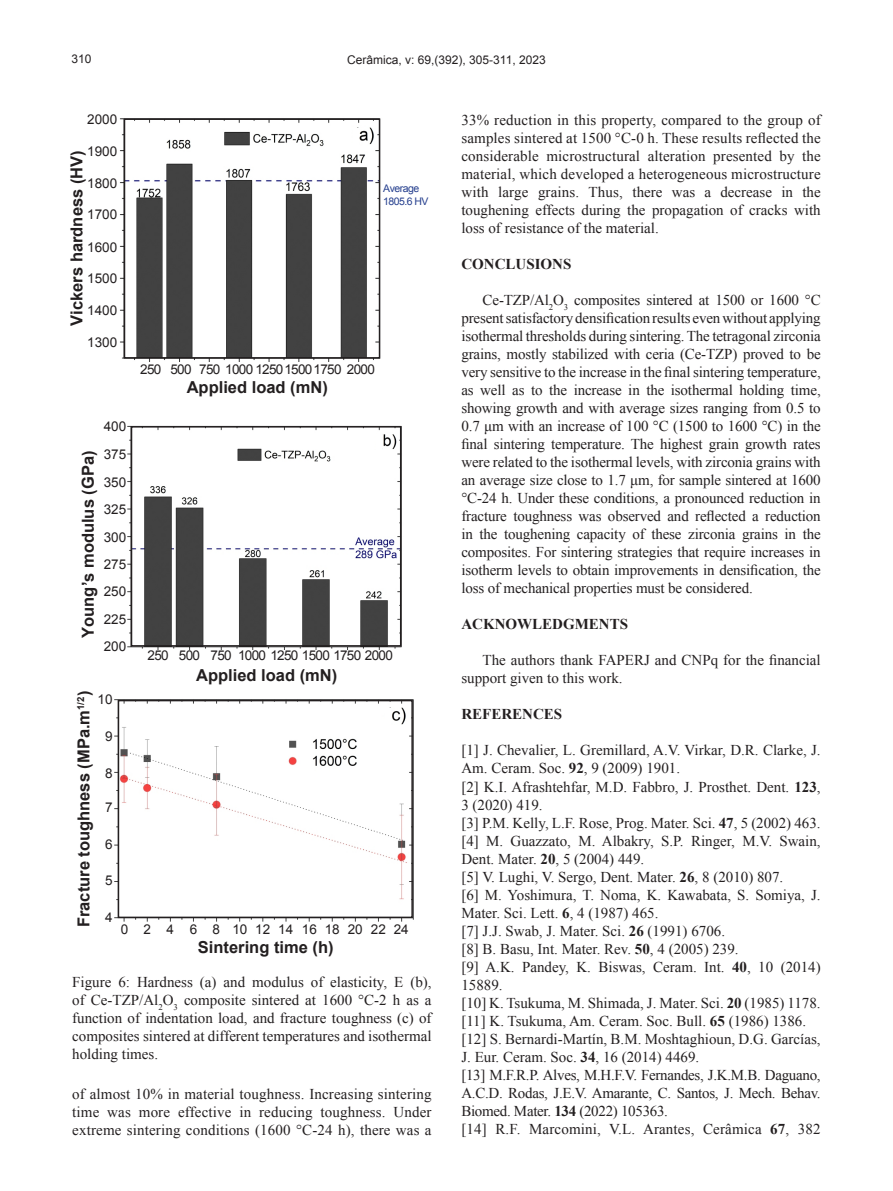
<style>
.page{position:relative;width:893px;height:1191px;background:#fff}
.page>*{position:absolute;margin:0;border:0;box-sizing:border-box;transform-origin:0 0}
.t1{font:700 16.5px "Arial";color:#231f20}
.t2{font:15px/18px "Times New Roman";color:#231f20}
.t3{font:700 15px "Times New Roman";color:#231f20}
.t4{font:13.5px "Arial";color:#231f20}
.t5{font:13.5px "Arial";letter-spacing:-.05em;color:#231f20}
.t6{font:12px "Arial";color:#231f20}
.t7{font:10.5px "Arial";letter-spacing:-.05em;color:#253f8e}
.s1{font-weight:700}
</style>
<div class="page">
<img style="left:128px;top:425px;width:274px;height:224px">
<div style="left:377px;top:434px;width:5px;height:17px;background:#fff"></div>
<div style="left:131px;top:426px;width:270px;height:220px;border:2px solid #231f20"></div>
<img style="left:120px;top:118px;width:261px;height:244px">
<div style="left:353px;top:128px;width:5px;height:17px;background:#fff"></div>
<div style="left:124px;top:118px;width:256px;height:241px;border:2px solid #231f20"></div>
<img style="left:115px;top:699px;width:299px;height:222px">
<div style="left:385px;top:708px;width:6px;height:17px;background:#fff"></div>
<div style="left:118px;top:700px;width:295px;height:218px;border:2px solid #231f20"></div>
<p class="t6" style="left:71px;top:51px;width:22px">310</p>
<p class="t6" style="left:347px;top:52px;width:200px">Cerâmica, v: 69,(392), 305-311, 2023</p>
<p class="t4" style="left:87px;top:110px;width:32px">2000</p>
<p class="t4" style="left:87px;top:142px;width:32px">1900</p>
<p class="t4" style="left:87px;top:174px;width:32px">1800</p>
<p class="t1" style="left:66px;top:326px;width:177px;rotate:-90deg">Vickers hardness (HV)</p>
<p class="t4" style="left:87px;top:206px;width:32px">1700</p>
<p class="t4" style="left:87px;top:238px;width:32px">1600</p>
<p class="t4" style="left:87px;top:270px;width:32px">1500</p>
<p class="t4" style="left:87px;top:301px;width:32px">1400</p>
<p class="t4" style="left:87px;top:334px;width:32px">1300</p>
<p class="t4" style="left:104px;top:417px;width:24px">400</p>
<p class="t4" style="left:104px;top:445px;width:24px">375</p>
<p class="t4" style="left:104px;top:473px;width:24px">350</p>
<p class="t4" style="left:104px;top:500px;width:24px">325</p>
<p class="t4" style="left:104px;top:528px;width:24px">300</p>
<p class="t4" style="left:104px;top:555px;width:24px">275</p>
<p class="t4" style="left:104px;top:582px;width:24px">250</p>
<p class="t4" style="left:104px;top:610px;width:24px">225</p>
<p class="t4" style="left:104px;top:637px;width:24px">200</p>
<p class="t1" style="left:77px;top:638px;width:189px;rotate:-90deg">Young’s modulus (GPa)</p>
<p class="t1" style="left:73px;top:927px;width:238px;rotate:-90deg">Fracture toughness (MPa.m<sup>1/2</sup>)</p>
<p class="t4" style="left:98px;top:690px;width:17px">10</p>
<p class="t4" style="left:105px;top:727px;width:9px">9</p>
<p class="t4" style="left:105px;top:764px;width:9px">8</p>
<p class="t4" style="left:105px;top:798px;width:9px">7</p>
<p class="t4" style="left:105px;top:835px;width:9px">6</p>
<p class="t4" style="left:105px;top:872px;width:9px">5</p>
<p class="t4" style="left:105px;top:908px;width:9px">4</p>
<p class="t4" style="left:121px;top:920px;width:9px">0</p>
<p class="t7" style="left:383px;top:181px;width:37px">Average</p>
<p class="t7" style="left:383px;top:194px;width:47px">1805.6 HV</p>
<p class="t4" style="left:140px;top:360px;width:23px">250</p>
<p class="t4" style="left:170px;top:360px;width:23px">500</p>
<p class="t5" style="left:199px;top:360px;width:177px">750 1000 125015001750 2000</p>
<p class="t1" style="left:187px;top:376px;width:143px">Applied load (mN)</p>
<p class="t4" style="left:148px;top:647px;width:23px">250</p>
<p class="t4" style="left:179px;top:647px;width:23px">500</p>
<p class="t4" style="left:211px;top:647px;width:23px">750</p>
<p class="t5" style="left:238px;top:647px;width:156px">1000 1250 1500 1750 2000</p>
<p class="t1" style="left:196px;top:664px;width:143px">Applied load (mN)</p>
<p class="t4" style="left:143px;top:920px;width:9px">2</p>
<p class="t4" style="left:166px;top:920px;width:9px">4</p>
<p class="t4" style="left:190px;top:920px;width:9px">6</p>
<p class="t4" style="left:212px;top:920px;width:9px">8</p>
<p class="t4" style="left:232px;top:920px;width:17px">10</p>
<p class="t4" style="left:255px;top:920px;width:17px">12</p>
<p class="t4" style="left:278px;top:920px;width:17px">14</p>
<p class="t4" style="left:302px;top:920px;width:17px">16</p>
<p class="t4" style="left:325px;top:920px;width:17px">18</p>
<p class="t4" style="left:348px;top:920px;width:17px">20</p>
<p class="t4" style="left:371px;top:920px;width:17px">22</p>
<p class="t4" style="left:394px;top:920px;width:17px">24</p>
<p class="t1" style="left:198px;top:936px;width:137px">Sintering time (h)</p>
<p class="t2" style="left:72px;top:973px;width:361px;text-align:justify">Figure 6: Hardness (a) and modulus of elasticity, E (b), of Ce-TZP/Al<sub>2</sub>O<sub>3</sub> composite sintered at 1600 °C-2 h as a function of indentation load, and fracture toughness (c) of composites sintered at different temperatures and isothermal holding times.</p>
<p class="t2" style="left:72px;top:1084px;width:361px;text-align:justify">of almost 10% in material toughness. Increasing sintering time was more effective in reducing toughness. Under extreme sintering conditions (1600 °C-24 h), there was a</p>
<p class="t2" style="left:461px;top:111px;width:361px;text-align:justify">33% reduction in this property, compared to the group of samples sintered at 1500 °C-0 h. These results reflected the considerable microstructural alteration presented by the material, which developed a heterogeneous microstructure with large grains. Thus, there was a decrease in the toughening effects during the propagation of cracks with loss of resistance of the material.</p>
<p class="t3" style="left:461px;top:254px;width:112px">CONCLUSIONS</p>
<p class="t2" style="left:461px;top:291px;width:361px;text-align:justify;text-indent:21px">Ce-TZP/Al<sub>2</sub>O<sub>3</sub> composites sintered at 1500 or 1600 °C present satisfactory densification results even without applying isothermal thresholds during sintering. The tetragonal zirconia grains, mostly stabilized with ceria (Ce-TZP) proved to be very sensitive to the increase in the final sintering temperature, as well as to the increase in the isothermal holding time, showing growth and with average sizes ranging from 0.5 to 0.7 μm with an increase of 100 °C (1500 to 1600 °C) in the final sintering temperature. The highest grain growth rates were related to the isothermal levels, with zirconia grains with an average size close to 1.7 μm, for sample sintered at 1600 °C-24 h. Under these conditions, a pronounced reduction in fracture toughness was observed and reflected a reduction in the toughening capacity of these zirconia grains in the composites. For sintering strategies that require increases in isotherm levels to obtain improvements in densification, the loss of mechanical properties must be considered.</p>
<p class="t3" style="left:461px;top:614px;width:168px">ACKNOWLEDGMENTS</p>
<p class="t2" style="left:461px;top:651px;width:361px;text-indent:21px">The authors thank FAPERJ and CNPq for the financial support given to this work.</p>
<p class="t3" style="left:461px;top:704px;width:102px">REFERENCES</p>
<p class="t2" style="left:461px;top:741px;width:361px">[1] J. Chevalier, L. Gremillard, A.V. Virkar, D.R. Clarke, J.<br>Am. Ceram. Soc. <span class="s1">92</span>, 9 (2009) 1901.</p>
<p class="t2" style="left:461px;top:777px;width:361px">[2] K.I. Afrashtehfar, M.D. Fabbro, J. Prosthet. Dent. <span class="s1">123</span>,<br>3 (2020) 419.</p>
<p class="t2" style="left:461px;top:813px;width:361px">[3] P.M. Kelly, L.F. Rose, Prog. Mater. Sci. <span class="s1">47</span>, 5 (2002) 463.</p>
<p class="t2" style="left:461px;top:831px;width:361px">[4] M. Guazzato, M. Albakry, S.P. Ringer, M.V. Swain,<br>Dent. Mater. <span class="s1">20</span>, 5 (2004) 449.</p>
<p class="t2" style="left:461px;top:867px;width:323px">[5] V. Lughi, V. Sergo, Dent. Mater. <span class="s1">26</span>, 8 (2010) 807.</p>
<p class="t2" style="left:461px;top:885px;width:361px">[6] M. Yoshimura, T. Noma, K. Kawabata, S. Somiya, J.<br>Mater. Sci. Lett. <span class="s1">6</span>, 4 (1987) 465.</p>
<p class="t2" style="left:461px;top:921px;width:265px">[7] J.J. Swab, J. Mater. Sci. <span class="s1">26</span> (1991) 6706.</p>
<p class="t2" style="left:461px;top:939px;width:279px">[8] B. Basu, Int. Mater. Rev. <span class="s1">50</span>, 4 (2005) 239.</p>
<p class="t2" style="left:461px;top:957px;width:361px">[9] A.K. Pandey, K. Biswas, Ceram. Int. <span class="s1">40</span>, 10 (2014)<br>15889.</p>
<p class="t2" style="left:461px;top:993px;width:361px">[10] K. Tsukuma, M. Shimada, J. Mater. Sci. <span class="s1">20</span> (1985) 1178.</p>
<p class="t2" style="left:461px;top:1011px;width:346px">[11] K. Tsukuma, Am. Ceram. Soc. Bull. <span class="s1">65</span> (1986) 1386.</p>
<p class="t2" style="left:461px;top:1029px;width:361px">[12] S. Bernardi-Martín, B.M. Moshtaghioun, D.G. Garcías,<br>J. Eur. Ceram. Soc. <span class="s1">34</span>, 16 (2014) 4469.</p>
<p class="t2" style="left:461px;top:1065px;width:361px;text-align:justify">[13] M.F.R.P. Alves, M.H.F.V. Fernandes, J.K.M.B. Daguano, A.C.D. Rodas, J.E.V. Amarante, C. Santos, J. Mech. Behav.<br>Biomed. Mater. <span class="s1">134</span> (2022) 105363.</p>
<p class="t2" style="left:461px;top:1119px;width:361px">[14] R.F. Marcomini, V.L. Arantes, Cerâmica <span class="s1">67</span>, 382</p>
</div>
